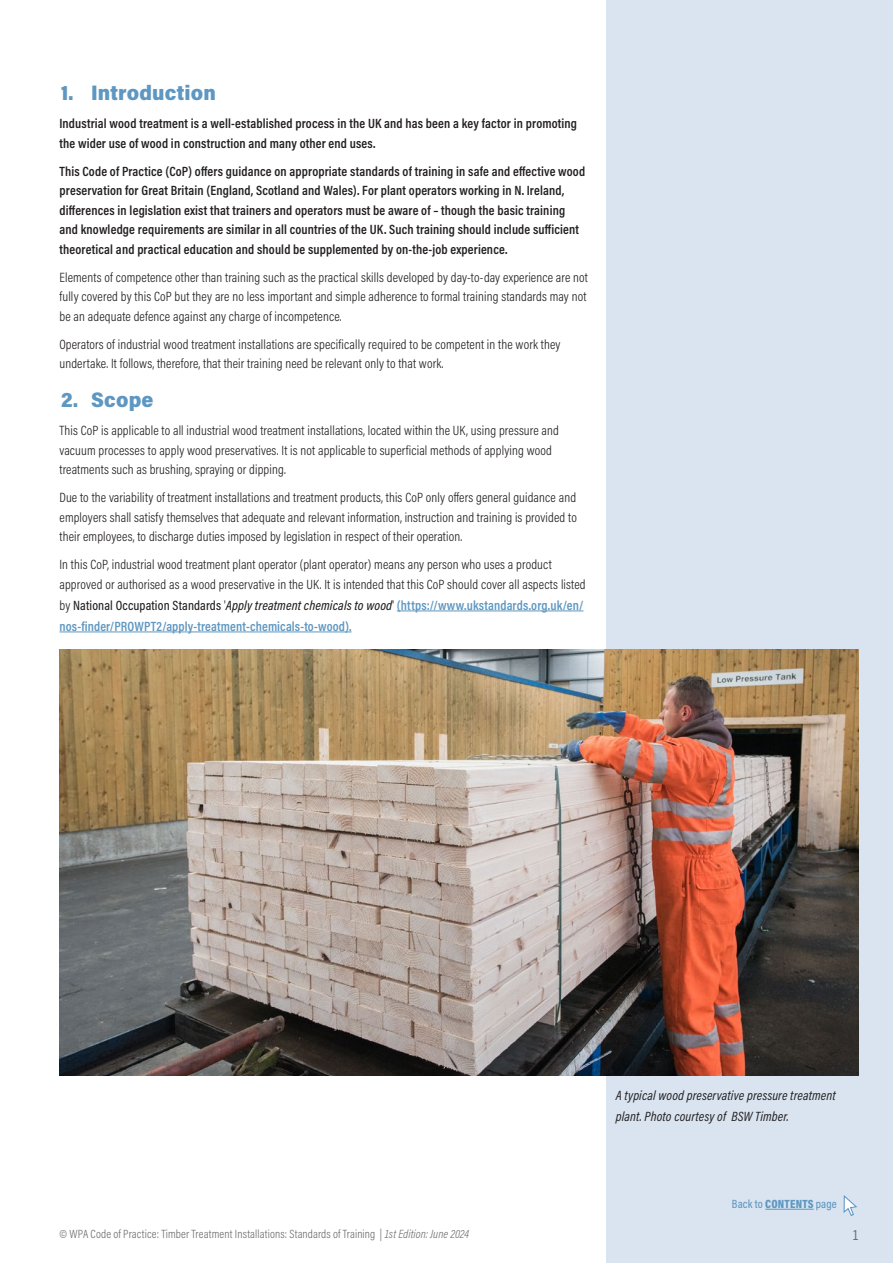
<style>
.page{position:relative;width:893px;height:1263px;background:#fff}
.page>*{position:absolute;margin:0;border:0;box-sizing:border-box;transform-origin:0 0}
.t1{font:900 21px "Acumin Pro Semi Cond";letter-spacing:.01em;color:#5e97c1}
.t2{font:15px "Acumin Pro Cond";color:#6c6d70}
.t3{font:300 13.5px/19.5px "Acumin Pro Cond";letter-spacing:.01em;color:#231f20}
.t4{font:600 13.5px/19.5px "Acumin Pro Cond";letter-spacing:.01em;color:#231f20}
.t5{font:600 13.5px/21px "Acumin Pro Cond";letter-spacing:.01em;color:#5e97c1}
.t6{font:italic 13.5px/21px "Acumin Pro Cond";letter-spacing:.01em;color:#231f20}
.t7{font:300 12px "Acumin Pro Cond";letter-spacing:.01em;color:#6c6d70}
.t8{font:500 12px "Acumin Pro Cond";letter-spacing:.01em;color:#5e97c1}
.s1{font-weight:300;color:#231f20}
.s2{font-weight:500;color:#231f20}
.s3{font-weight:500;font-style:italic;color:#231f20}
.s4{font-weight:900}
.s5{font-style:italic}
</style>
<div class="page">
<hr style="left:397px;top:611px;width:186px;height:1px;background:#5e97c1">
<hr style="left:60px;top:632px;width:292px;height:1px;background:#5e97c1">
<div style="left:607px;top:0;width:286px;height:1262px;background:#d9e4f0"></div>
<img style="left:60px;top:649px;width:799px;height:427px">
<svg style="left:843px;top:1195px;width:14px;height:21px"></svg>
<hr style="left:765px;top:1209px;width:49px;height:1px;background:#5e97c1">
<h1 class="t1" style="left:61px;top:78px;width:156px">1. Introduction</h1>
<p class="t4" style="left:60px;top:114px;width:519px">Industrial wood treatment is a well-established process in the UK and has been a key factor in promoting the wider use of wood in construction and many other end uses.</p>
<p class="t4" style="left:60px;top:161px;width:527px">This Code of Practice (CoP) offers guidance on appropriate standards of training in safe and effective wood preservation for Great Britain (England, Scotland and Wales). For plant operators working in N. Ireland, differences in legislation exist that trainers and operators must be aware of – though the basic training and knowledge requirements are similar in all countries of the UK. Such training should include sufficient theoretical and practical education and should be supplemented by on-the-job experience.</p>
<p class="t3" style="left:60px;top:267px;width:530px;text-align:justify">Elements of competence other than training such as the practical skills developed by day-to-day experience are not fully covered by this CoP but they are no less important and simple adherence to formal training standards may not be an adequate defence against any charge of incompetence.</p>
<p class="t3" style="left:60px;top:334px;width:502px">Operators of industrial wood treatment installations are specifically required to be competent in the work they undertake. It follows, therefore, that their training need be relevant only to that work.</p>
<h1 class="t1" style="left:61px;top:385px;width:94px">2. Scope</h1>
<p class="t3" style="left:60px;top:420px;width:501px">This CoP is applicable to all industrial wood treatment installations, located within the UK, using pressure and vacuum processes to apply wood preservatives. It is not applicable to superficial methods of applying wood treatments such as brushing, spraying or dipping.</p>
<p class="t3" style="left:60px;top:487px;width:519px;text-align:justify">Due to the variability of treatment installations and treatment products, this CoP only offers general guidance and employers shall satisfy themselves that adequate and relevant information, instruction and training is provided to their employees, to discharge duties imposed by legislation in respect of their operation.</p>
<p class="t3" style="left:60px;top:554px;width:528px">In this CoP, industrial wood treatment plant operator (plant operator) means any person who uses a product approved or authorised as a wood preservative in the UK. It is intended that this CoP should cover all aspects listed</p>
<p class="t5" style="left:60px;top:594px;width:525px"><span class="s1">by</span> <span class="s2">National Occupation Standards</span> <span class="s1">'</span><span class="s3">Apply treatment chemicals to wood</span><span class="s1">'</span> (https://www.ukstandards.org.uk/en/ nos-finder/PROWPT2/apply-treatment-chemicals-to-wood).</p>
<p class="t6" style="left:616px;top:1084px;width:221px">A typical wood preservative pressure treatment plant. Photo courtesy of BSW Timber.</p>
<p class="t8" style="left:732px;top:1196px;width:106px">Back to <span class="s4">CONTENTS</span> page</p>
<p class="t7" style="left:60px;top:1226px;width:411px">© WPA Code of Practice: Timber Treatment Installations: Standards of Training | <span class="s5">1st Edition: June 2024</span></p>
<p class="t2" style="left:852px;top:1225px;width:8px">1</p>
</div>
